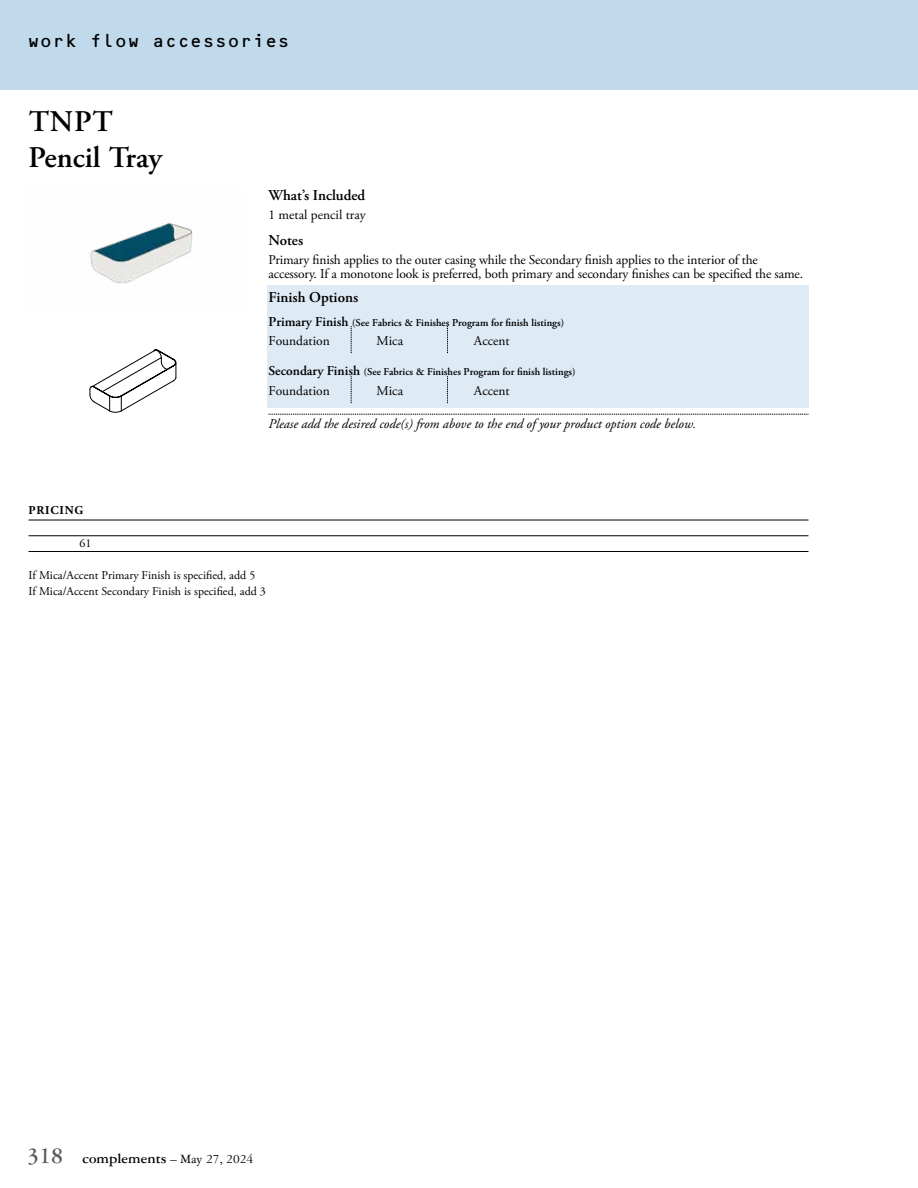
<style>
.page{position:relative;width:918px;height:1188px;background:#fff}
.page>*{position:absolute;margin:0;border:0;box-sizing:border-box;transform-origin:0 0}
.t1{font:600 30px/36px "Adobe Garamond Pro";letter-spacing:.025em;color:#000}
.t2{font:18px "OCRB Std";letter-spacing:-.025em;color:#000}
.t3{font:600 15px "Adobe Garamond Pro";color:#000}
.t4{font:700 15px "Garamond Three";color:#000}
.t5{font:13.5px/13.5px "Adobe Garamond Pro";letter-spacing:-.01em;color:#000}
.t6{font:italic 13.5px "Adobe Garamond Pro";color:#000}
.t7{font:12px/16px "Adobe Garamond Pro";color:#000}
.t8{font:700 12px "Adobe Garamond Pro";letter-spacing:.065em;color:#000}
.t9{font:600 10.5px "Adobe Garamond Pro";color:#000}
.s1{font-size:13.5px}
.s2{font-size:24px;color:#58595b}
.s3{font-weight:400;font-size:13.5px}
</style>
<div class="page">
<div style="left:0;top:0;width:918px;height:90px;background:#c0daec"></div>
<div style="left:267px;top:286px;width:541px;height:122px;background:#deeaf4"></div>
<svg style="left:447px;top:326px;width:1px;height:27px"></svg>
<svg style="left:447px;top:376px;width:1px;height:27px"></svg>
<svg style="left:351px;top:326px;width:1px;height:27px"></svg>
<svg style="left:351px;top:376px;width:1px;height:27px"></svg>
<svg style="left:268px;top:414px;width:540px;height:1px"></svg>
<svg style="left:89px;top:350px;width:88px;height:63px"></svg>
<img style="left:90px;top:223px;width:103px;height:61px">
<hr style="left:28px;top:520px;width:780px;height:1px;background:#000">
<hr style="left:28px;top:536px;width:780px;height:1px;background:#000">
<hr style="left:28px;top:551px;width:780px;height:1px;background:#000">
<h2 class="t2" style="left:27px;top:31px;width:265px">work flow accessories</h2>
<h1 class="t1" style="left:28px;top:104px;width:135px">TNPT<br>Pencil Tray</h1>
<p class="t3" style="left:268px;top:186px;width:98px">What’s Included</p>
<p class="t5" style="left:268px;top:209px;width:99px">1 metal pencil tray</p>
<p class="t3" style="left:268px;top:231px;width:36px">Notes</p>
<p class="t5" style="left:268px;top:254px;width:536px">Primary finish applies to the outer casing while the Secondary finish applies to the interior of the accessory. If a monotone look is preferred, both primary and secondary finishes can be specified the same.</p>
<p class="t3" style="left:268px;top:288px;width:91px">Finish Options</p>
<p class="t9" style="left:268px;top:316px;width:297px"><span class="s1">Primary Finish</span> (See Fabrics &amp; Finishes Program for finish listings)</p>
<p class="t5" style="left:268px;top:335px;width:63px">Foundation</p>
<p class="t5" style="left:376px;top:335px;width:28px">Mica</p>
<p class="t5" style="left:474px;top:335px;width:37px">Accent</p>
<p class="t9" style="left:268px;top:366px;width:309px"><span class="s1">Secondary Finish</span> (See Fabrics &amp; Finishes Program for finish listings)</p>
<p class="t5" style="left:268px;top:384px;width:63px">Foundation</p>
<p class="t5" style="left:376px;top:384px;width:28px">Mica</p>
<p class="t5" style="left:474px;top:384px;width:37px">Accent</p>
<p class="t6" style="left:268px;top:415px;width:429px">Please add the desired code(s) from above to the end of your product option code below.</p>
<p class="t8" style="left:29px;top:503px;width:56px">PRICING</p>
<p class="t7" style="left:80px;top:536px;width:13px">61</p>
<p class="t7" style="left:28px;top:568px;width:239px">If Mica/Accent Primary Finish is specified, add 5<br>If Mica/Accent Secondary Finish is specified, add 3</p>
<p class="t4" style="left:27px;top:1150px;width:228px"><span class="s2">318</span> complements <span class="s3">– May 27, 2024</span></p>
</div>
